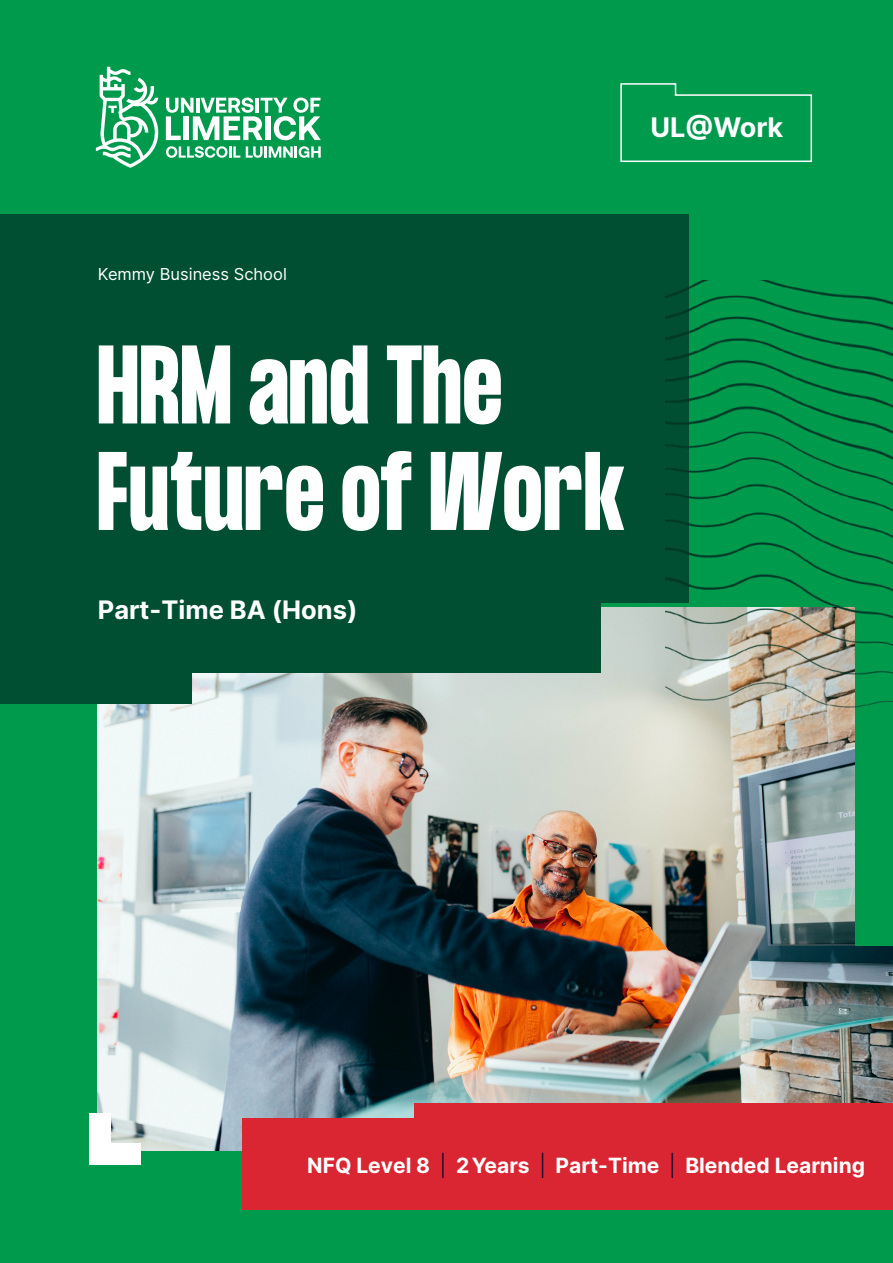
<style>
.page{position:relative;width:893px;height:1263px;background:#009a4d}
.page>*{position:absolute;margin:0;border:0;box-sizing:border-box;transform-origin:0 0}
.t1{font:700 97.5px/106.5px "Formula Condensed";letter-spacing:.02em;color:#fff}
.t2{font:700 27px "Inter";color:#fff}
.t3{font:700 25.5px "Inter";color:#fff}
.t4{font:700 21px "Inter";color:#fff}
.t5{font:16.5px "Inter";color:#fff}
.s1{font-weight:300;color:#003}
</style>
<div class="page">
<img style="left:98px;top:607px;width:795px;height:543px">
<svg style="left:166px;top:146px;width:74px;height:12px"></svg>
<svg style="left:246px;top:146px;width:75px;height:12px"></svg>
<svg style="left:166px;top:98px;width:155px;height:42px"></svg>
<svg style="left:96px;top:67px;width:63px;height:101px"></svg>
<div style="left:855px;top:483px;width:38px;height:463px;background:#009a4d"></div>
<div style="left:89px;top:1113px;width:22px;height:51px;background:#fff"></div>
<div style="left:89px;top:1143px;width:52px;height:21px;background:#fff"></div>
<div style="left:415px;top:1103px;width:478px;height:83px;background:#d92632"></div>
<div style="left:242px;top:1118px;width:651px;height:92px;background:#d92632"></div>
<svg style="left:620px;top:83px;width:193px;height:80px"></svg>
<div style="left:0;top:652px;width:191px;height:52px;background:#004f33"></div>
<div style="left:0;top:215px;width:689px;height:388px;background:#004f33"></div>
<div style="left:0;top:384px;width:600px;height:289px;background:#004f33"></div>
<img style="left:665px;top:280px;width:228px;height:431px">
<p class="t2" style="left:650px;top:107px;width:134px">UL@Work</p>
<p class="t5" style="left:98px;top:262px;width:191px">Kemmy Business School</p>
<h1 class="t1" style="left:98px;top:337px;width:529px">HRM and The<br>Future of Work</h1>
<p class="t3" style="left:98px;top:590px;width:261px">Part-Time BA (Hons)</p>
<p class="t4" style="left:307px;top:1150px;width:559px">NFQ Level 8 <span class="s1">|</span> 2 Years <span class="s1">|</span> Part-Time <span class="s1">|</span> Blended Learning</p>
</div>
